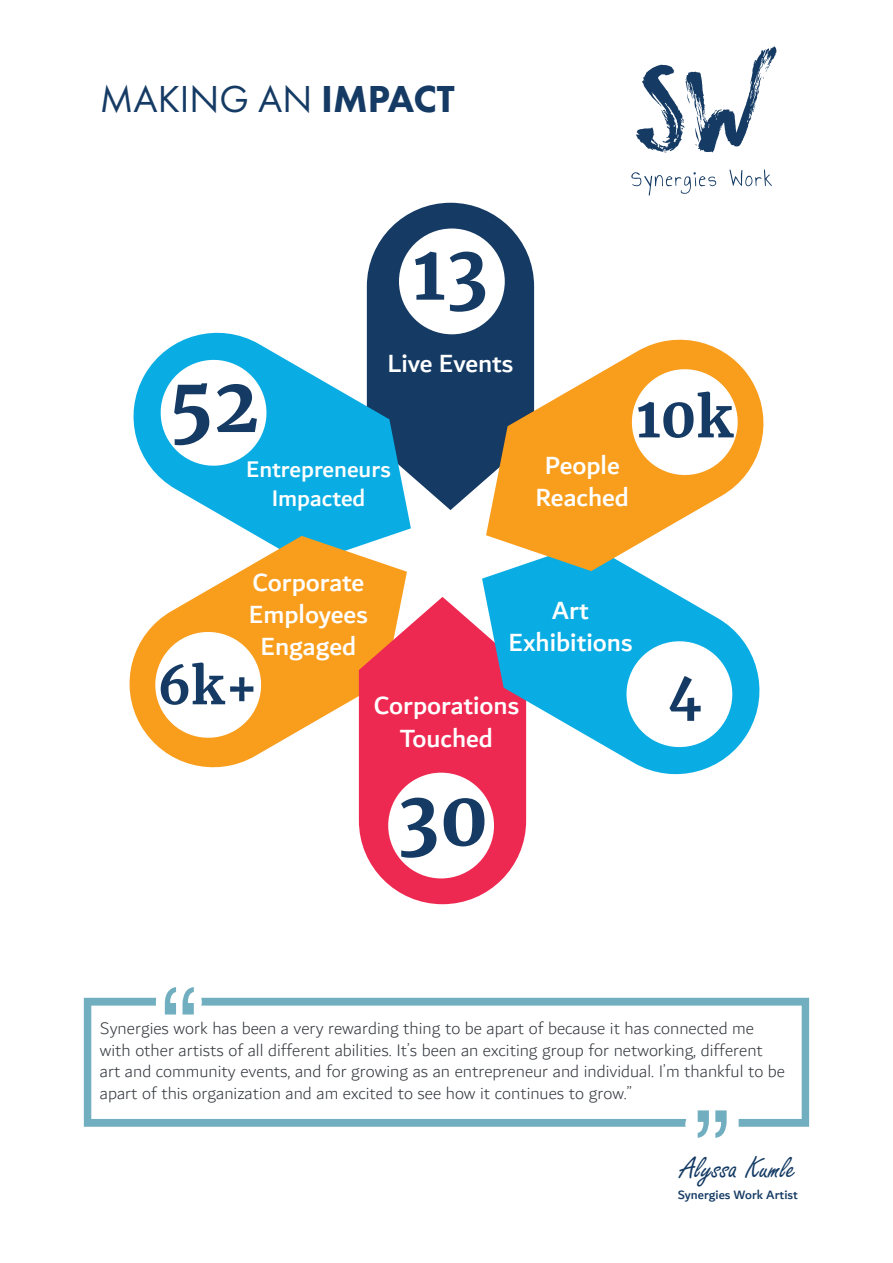
<style>
.page{position:relative;width:893px;height:1263px;background:#fff}
.page>*{position:absolute;margin:0;border:0;box-sizing:border-box;transform-origin:0 0}
.t1{font:700 75.6px "Merriweather";color:#153b64}
.t2{font:700 55.95px "Merriweather";color:#153b64}
.t3{font:700 51px "Merriweather";color:#153b64}
.t4{font:39px "Futura PT";color:#153b64}
.t5{font:32.25px "Freestyle Script";color:#153b64}
.t6{font:500 26.85px/32.2px "Dubai";color:#fff;text-align:center}
.t7{font:500 24.45px/29.2px "Dubai";color:#fff;text-align:center}
.t8{font:300 18px/21.6px "Dubai";color:#31353b}
.t9{font:500 13.05px "Dubai";color:#153b64}
.s1{font-weight:800}
</style>
<div class="page">
<svg style="left:367px;top:203px;width:167px;height:307px;fill:#153b64"></svg>
<div style="left:399px;top:228px;width:106px;height:106px;background:#fff;border-radius:50%"></div>
<svg style="left:133px;top:321px;width:278px;height:215px;fill:#0aade3"></svg>
<svg style="left:153px;top:352px;width:121px;height:121px"></svg>
<svg style="left:129px;top:536px;width:278px;height:243px;fill:#f99d1c"></svg>
<svg style="left:148px;top:624px;width:121px;height:121px"></svg>
<svg style="left:359px;top:597px;width:167px;height:307px;background:#f04d64"></svg>
<div style="left:388px;top:773px;width:106px;height:105px;background:#fff;border-radius:50%"></div>
<svg style="left:482px;top:571px;width:278px;height:215px;fill:#0aade3"></svg>
<svg style="left:619px;top:634px;width:121px;height:121px"></svg>
<svg style="left:486px;top:328px;width:278px;height:243px;fill:#f99d1c"></svg>
<svg style="left:624px;top:362px;width:121px;height:120px"></svg>
<svg style="left:631px;top:172px;width:85px;height:23px"></svg>
<svg style="left:729px;top:169px;width:43px;height:17px"></svg>
<svg style="left:636px;top:46px;width:140px;height:106px"></svg>
<svg style="left:84px;top:998px;width:117px;height:129px"></svg>
<svg style="left:201px;top:998px;width:608px;height:129px"></svg>
<svg style="left:165px;top:987px;width:29px;height:27px"></svg>
<svg style="left:698px;top:1110px;width:29px;height:28px"></svg>
<h3 class="t4" style="left:100px;top:76px;width:357px">MAKING AN <span class="s1">IMPACT</span></h3>
<h1 class="t1" style="left:412px;top:224px;width:78px">13</h1>
<h3 class="t6" style="left:388px;top:346px;width:127px">Live Events</h3>
<h1 class="t1" style="left:168px;top:356px;width:93px">52</h1>
<h3 class="t7" style="left:246px;top:454px;width:146px">Entrepreneurs<br>Impacted</h3>
<h3 class="t6" style="left:536px;top:449px;width:95px">People<br>Reached</h3>
<h2 class="t2" style="left:636px;top:381px;width:99px">10k</h2>
<h3 class="t6" style="left:249px;top:566px;width:120px">Corporate<br>Employees<br>Engaged</h3>
<h3 class="t6" style="left:508px;top:593px;width:126px">Art<br>Exhibitions</h3>
<h3 class="t3" style="left:158px;top:653px;width:102px">6k+</h3>
<h3 class="t6" style="left:374px;top:689px;width:147px">Corporations<br>Touched</h3>
<h1 class="t1" style="left:397px;top:770px;width:93px">30</h1>
<h3 class="t3" style="left:668px;top:660px;width:35px">4</h3>
<p class="t8" style="left:100px;top:1018px;width:687px">Synergies work has been a very rewarding thing to be apart of because it has connected me with other artists of all different abilities. It’s been an exciting group for networking, different art and community events, and for growing as an entrepreneur and individual. I’m thankful to be apart of this organization and am excited to see how it continues to grow.”</p>
<h3 class="t5" style="left:681px;top:1150px;width:117px">Alyssa Kumle</h3>
<p class="t9" style="left:678px;top:1187px;width:121px">Synergies Work Artist</p>
</div>
